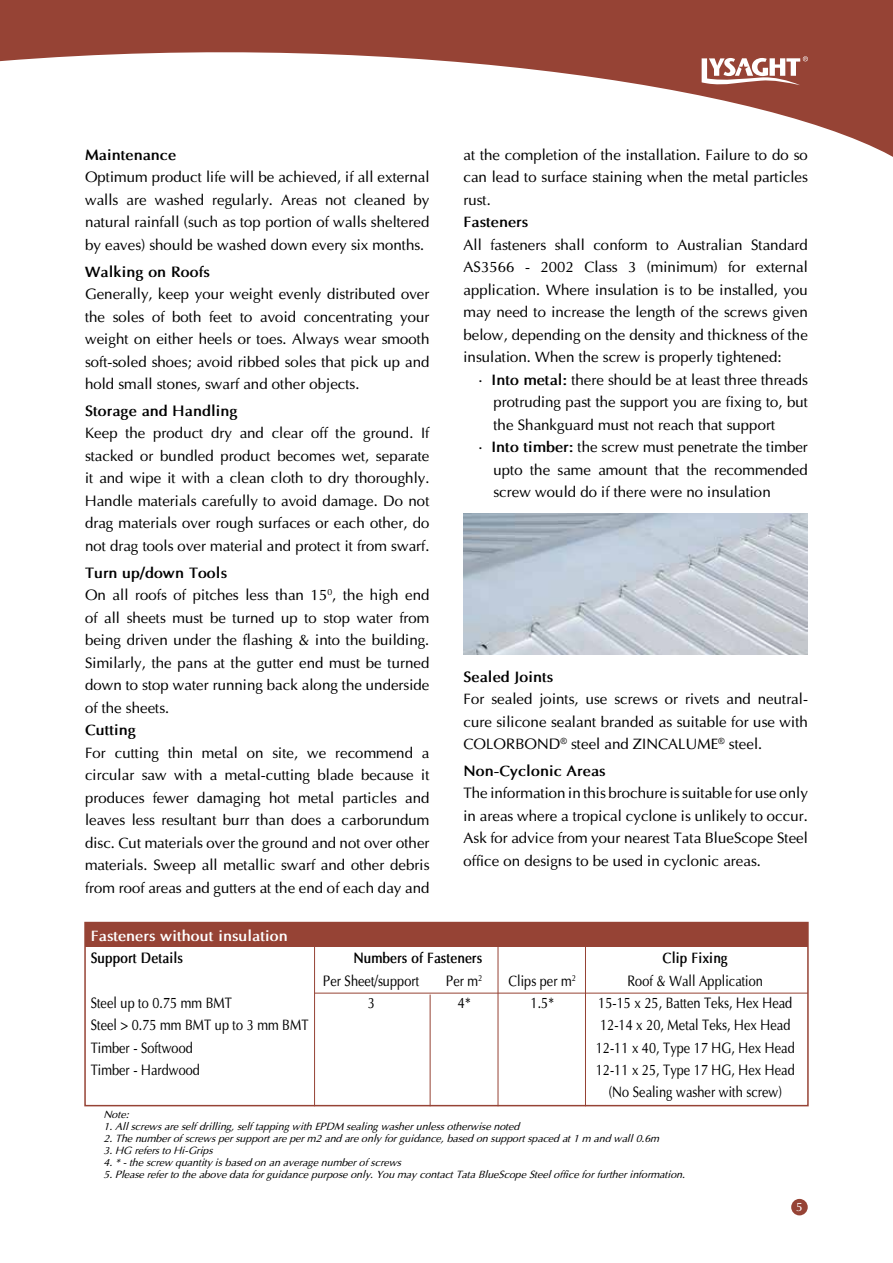
<style>
.page{position:relative;width:893px;height:1263px;background:#fff}
.page>*{position:absolute;margin:0;border:0;box-sizing:border-box;transform-origin:0 0}
.t1{font:15px/22.5px "Optima";color:#000;text-align:justify}
.t2{font:15px/22.5px "Optima";color:#000;text-align:center;scale:.85 1}
.t3{font:700 15px "Optima";color:#000}
.t4{font:700 15px "Optima";color:#000;scale:.85 1}
.t5{font:700 15px "Optima";color:#fff}
.t6{font:12px "Optima";color:#fff}
.t7{font:italic 10.5px "Optima";color:#000}
.s1{font-weight:700}
</style>
<div class="page">
<div style="left:791px;top:1199px;width:17px;height:16px;background:#964335;border-radius:50%"></div>
<svg style="left:1px;top:0;width:892px;height:157px"></svg>
<svg style="left:0;top:0;width:1px;height:62px"></svg>
<div style="left:84px;top:922px;width:725px;height:184px;border:2px solid #964335"></div>
<div style="left:85px;top:922px;width:723px;height:25px;background:#964335"></div>
<hr style="left:314px;top:945px;width:1px;height:161px;background:#964335">
<hr style="left:498px;top:945px;width:1px;height:161px;background:#964335">
<hr style="left:430px;top:994px;width:1px;height:112px;background:#964335">
<hr style="left:315px;top:993px;width:493px;height:1px;background:#964335">
<hr style="left:585px;top:945px;width:1px;height:161px;background:#964335">
<img style="left:463px;top:513px;width:345px;height:142px">
<svg style="left:702px;top:56px;width:106px;height:30px"></svg>
<p class="t3" style="left:85px;top:146px;width:93px">Maintenance</p>
<p class="t1" style="left:85px;top:166px;width:346px">Optimum product life will be achieved, if all external walls are washed regularly. Areas not cleaned by natural rainfall (such as top portion of walls sheltered by eaves) should be washed down every six months.</p>
<p class="t3" style="left:85px;top:262px;width:126px">Walking on Roofs</p>
<p class="t1" style="left:85px;top:283px;width:346px">Generally, keep your weight evenly distributed over the soles of both feet to avoid concentrating your weight on either heels or toes. Always wear smooth soft-soled shoes; avoid ribbed soles that pick up and hold small stones, swarf and other objects.</p>
<p class="t3" style="left:85px;top:402px;width:154px">Storage and Handling</p>
<p class="t1" style="left:85px;top:422px;width:346px">Keep the product dry and clear off the ground. If stacked or bundled product becomes wet, separate it and wipe it with a clean cloth to dry thoroughly.<br>Handle materials carefully to avoid damage. Do not drag materials over rough surfaces or each other, do not drag tools over material and protect it from swarf.</p>
<p class="t1" style="left:85px;top:561px;width:346px;text-align:left"><span class="s1">Turn up/down Tools<br></span>On all roofs of pitches less than 15<sup>0</sup>, the high end of all sheets must be turned up to stop water from being driven under the flashing &amp; into the building.<br>Similarly, the pans at the gutter end must be turned down to stop water running back along the underside of the sheets.</p>
<p class="t3" style="left:85px;top:721px;width:52px">Cutting</p>
<p class="t1" style="left:85px;top:741px;width:346px">For cutting thin metal on site, we recommend a circular saw with a metal-cutting blade because it produces fewer damaging hot metal particles and leaves less resultant burr than does a carborundum disc. Cut materials over the ground and not over other materials. Sweep all metallic swarf and other debris from roof areas and gutters at the end of each day and</p>
<p class="t1" style="left:463px;top:143px;width:346px">at the completion of the installation. Failure to do so can lead to surface staining when the metal particles rust.</p>
<p class="t3" style="left:463px;top:213px;width:66px">Fasteners</p>
<p class="t1" style="left:463px;top:233px;width:346px">All fasteners shall conform to Australian Standard AS3566 - 2002 Class 3 (minimum) for external application. Where insulation is to be installed, you may need to increase the length of the screws given below, depending on the density and thickness of the insulation. When the screw is properly tightened:</p>
<p class="t1" style="left:493px;top:368px;width:316px;text-indent:-15px">• <span class="s1">Into metal:</span> there should be at least three threads protruding past the support you are fixing to, but the Shankguard must not reach that support</p>
<p class="t1" style="left:493px;top:436px;width:316px;text-indent:-15px">• <span class="s1">Into timber:</span> the screw must penetrate the timber upto the same amount that the recommended screw would do if there were no insulation</p>
<p class="t3" style="left:463px;top:667px;width:91px">Sealed Joints</p>
<p class="t1" style="left:463px;top:688px;width:346px">For sealed joints, use screws or rivets and neutral&shy;cure silicone sealant branded as suitable for use with COLORBOND<sup>®</sup> steel and ZINCALUME<sup>®</sup> steel.</p>
<p class="t3" style="left:463px;top:761px;width:144px">Non-Cyclonic Areas</p>
<p class="t1" style="left:463px;top:782px;width:346px">The information in this brochure is suitable for use only in areas where a tropical cyclone is unlikely to occur.<br>Ask for advice from your nearest Tata BlueScope Steel office on designs to be used in cyclonic areas.</p>
<p class="t5" style="left:91px;top:927px;width:199px">Fasteners without insulation</p>
<p class="t4" style="left:91px;top:949px;width:110px">Support Details</p>
<p class="t4" style="left:353px;top:949px;width:153px">Numbers of Fasteners</p>
<p class="t4" style="left:663px;top:949px;width:78px">Clip Fixing</p>
<p class="t2" style="left:323px;top:969px;width:114px">Per Sheet/support</p>
<p class="t2" style="left:446px;top:969px;width:44px">Per m<sup>2</sup></p>
<p class="t2" style="left:509px;top:969px;width:81px">Clips per m<sup>2</sup></p>
<p class="t2" style="left:627px;top:969px;width:161px">Roof &amp; Wall Application</p>
<p class="t2" style="left:91px;top:992px;width:168px">Steel up to 0.75 mm BMT</p>
<p class="t2" style="left:368px;top:992px;width:10px">3</p>
<p class="t2" style="left:458px;top:992px;width:16px">4*</p>
<p class="t2" style="left:531px;top:992px;width:29px">1.5*</p>
<p class="t2" style="left:598px;top:992px;width:230px">15-15 x 25, Batten Teks, Hex Head</p>
<p class="t2" style="left:91px;top:1014px;width:258px">Steel &gt; 0.75 mm BMT up to 3 mm BMT</p>
<p class="t2" style="left:600px;top:1014px;width:226px">12-14 x 20, Metal Teks, Hex Head</p>
<p class="t2" style="left:91px;top:1036px;width:122px">Timber - Softwood</p>
<p class="t2" style="left:596px;top:1036px;width:236px">12-11 x 40, Type 17 HG, Hex Head</p>
<p class="t2" style="left:91px;top:1058px;width:130px">Timber - Hardwood</p>
<p class="t2" style="left:596px;top:1058px;width:236px">12-11 x 25, Type 17 HG, Hex Head (No Sealing washer with screw)</p>
<p class="t7" style="left:103px;top:1108px;width:27px">Note:</p>
<p class="t7" style="left:103px;top:1120px;width:417px">1. All screws are self drilling, self tapping with EPDM sealing washer unless otherwise noted</p>
<p class="t7" style="left:103px;top:1132px;width:557px">2. The number of screws per support are per m2 and are only for guidance, based on support spaced at 1 m and wall 0.6m</p>
<p class="t7" style="left:103px;top:1144px;width:111px">3. HG refers to Hi-Grips</p>
<p class="t7" style="left:103px;top:1156px;width:299px">4. * - the screw quantity is based on an average number of screws</p>
<p class="t7" style="left:103px;top:1168px;width:583px">5. Please refer to the above data for guidance purpose only. You may contact Tata BlueScope Steel office for further information.</p>
<p class="t6" style="left:796px;top:1200px;width:8px">5</p>
</div>
